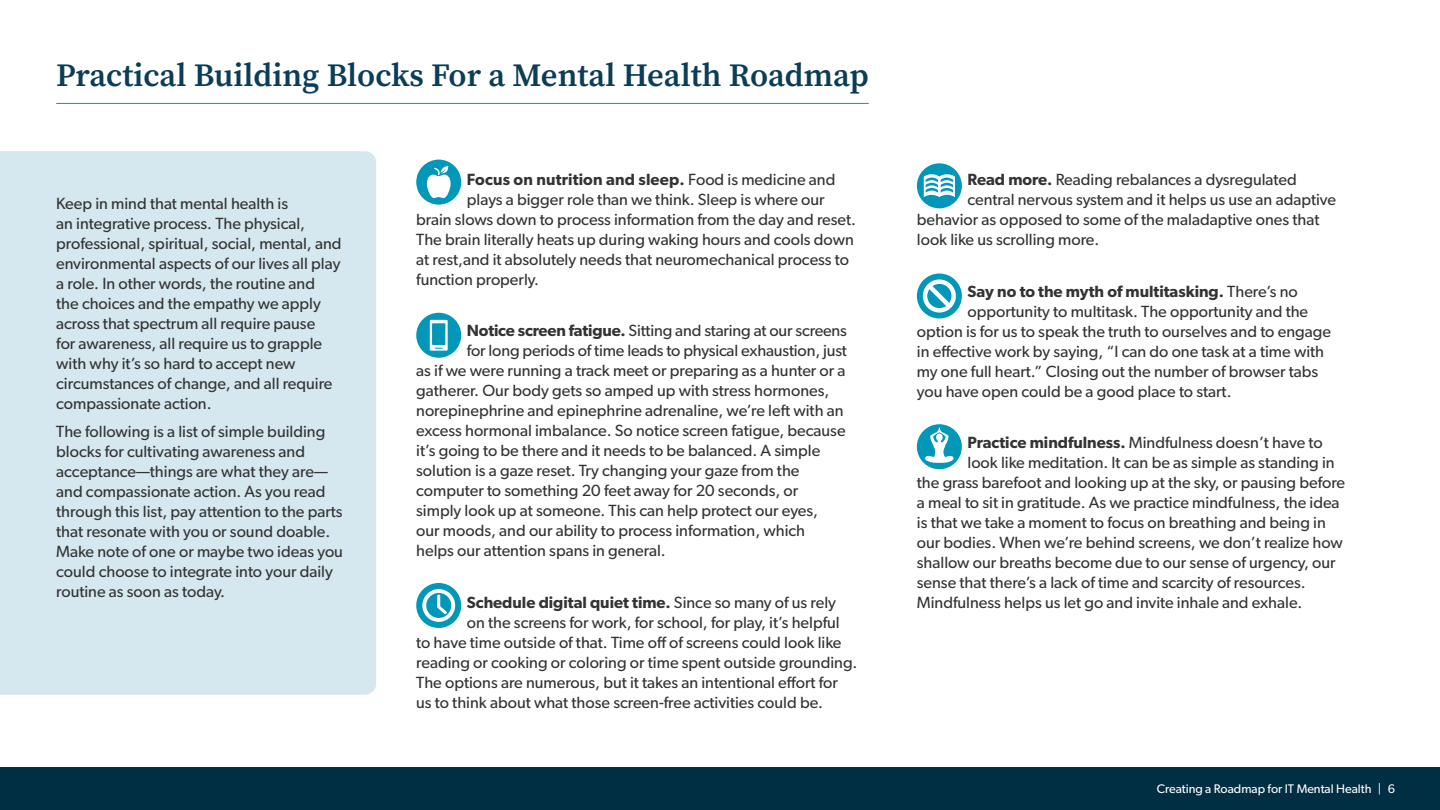
<style>
.page{position:relative;width:1440px;height:810px;background:#fff}
.page>*{position:absolute;margin:0;border:0;box-sizing:border-box;transform-origin:0 0}
.t1{font:600 32.5px "Source Serif Pro";color:#0b3e56}
.t2{font:16.25px/20px "Gibson";color:#333334}
.t3{font:600 16.25px "Gibson";color:#333334}
.t4{font:12.5px "Gibson";color:#fff}
.s1{font-weight:400}
.s2{font-weight:600}
</style>
<div class="page">
<div style="left:0;top:151px;width:376px;height:544px;background:#d5e7ef"></div>
<hr style="left:56px;top:103px;width:813px;height:1px;background:#0097b9">
<div style="left:416px;top:160px;width:45px;height:45px;background:#0097b9;border-radius:50%"></div>
<svg style="left:427px;top:166px;width:24px;height:32px"></svg>
<div style="left:416px;top:313px;width:45px;height:45px;background:#0097b9;border-radius:50%"></div>
<svg style="left:430px;top:320px;width:18px;height:31px"></svg>
<div style="left:416px;top:583px;width:45px;height:45px;background:#0097b9;border-radius:50%"></div>
<svg style="left:422px;top:589px;width:33px;height:33px"></svg>
<div style="left:917px;top:163px;width:45px;height:45px;background:#0097b9;border-radius:50%"></div>
<svg style="left:924px;top:174px;width:31px;height:23px"></svg>
<div style="left:917px;top:274px;width:45px;height:45px;background:#0097b9;border-radius:50%"></div>
<svg style="left:923px;top:279px;width:33px;height:34px"></svg>
<div style="left:917px;top:424px;width:45px;height:45px;background:#0097b9;border-radius:50%"></div>
<svg style="left:925px;top:427px;width:29px;height:36px"></svg>
<div style="left:0;top:768px;width:1440px;height:42px;background:#002e43"></div>
<h1 class="t1" style="left:56px;top:53px;width:814px">Practical Building Blocks For a Mental Health Roadmap</h1>
<p class="t2" style="left:56px;top:194px;width:287px">Keep in mind that mental health is<br>an integrative process. The physical, professional, spiritual, social, mental, and environmental aspects of our lives all play a role. In other words, the routine and the choices and the empathy we apply across that spectrum all require pause<br>for awareness, all require us to grapple with why it’s so hard to accept new circumstances of change, and all require compassionate action.</p>
<p class="t2" style="left:56px;top:421px;width:288px">The following is a list of simple building blocks for cultivating awareness and acceptance—things are what they are— and compassionate action. As you read through this list, pay attention to the parts that resonate with you or sound doable.<br>Make note of one or maybe two ideas you could choose to integrate into your daily routine as soon as today.</p>
<p class="t3" style="left:467px;top:169px;width:370px">Focus on nutrition and sleep. <span class="s1">Food is medicine and</span></p>
<p class="t2" style="left:467px;top:189px;width:359px">plays a bigger role than we think. Sleep is where our</p>
<p class="t2" style="left:416px;top:209px;width:441px">brain slows down to process information from the day and reset.</p>
<p class="t2" style="left:416px;top:229px;width:439px">The brain literally heats up during waking hours and cools down</p>
<p class="t2" style="left:416px;top:249px;width:434px">at rest,and it absolutely needs that neuromechanical process to</p>
<p class="t2" style="left:416px;top:269px;width:124px">function properly.</p>
<p class="t2" style="left:467px;top:320px;width:382px"><span class="s2">Notice screen fatigue.</span> Sitting and staring at our screens</p>
<p class="t2" style="left:467px;top:340px;width:382px">for long periods of time leads to physical exhaustion, just</p>
<p class="t2" style="left:416px;top:360px;width:431px">as if we were running a track meet or preparing as a hunter or a</p>
<p class="t2" style="left:416px;top:380px;width:415px">gatherer. Our body gets so amped up with stress hormones,</p>
<p class="t2" style="left:416px;top:400px;width:429px">norepinephrine and epinephrine adrenaline, we’re left with an</p>
<p class="t2" style="left:416px;top:420px;width:431px">excess hormonal imbalance. So notice screen fatigue, because</p>
<p class="t2" style="left:416px;top:440px;width:406px">it’s going to be there and it needs to be balanced. A simple</p>
<p class="t2" style="left:416px;top:460px;width:385px">solution is a gaze reset. Try changing your gaze from the</p>
<p class="t2" style="left:416px;top:480px;width:384px">computer to something 20 feet away for 20 seconds, or</p>
<p class="t2" style="left:416px;top:500px;width:403px">simply look up at someone. This can help protect our eyes,</p>
<p class="t2" style="left:416px;top:520px;width:390px">our moods, and our ability to process information, which</p>
<p class="t2" style="left:416px;top:540px;width:251px">helps our attention spans in general.</p>
<p class="t3" style="left:467px;top:593px;width:371px">Schedule digital quiet time. <span class="s1">Since so many of us rely</span></p>
<p class="t2" style="left:467px;top:612px;width:374px">on the screens for work, for school, for play, it’s helpful</p>
<p class="t2" style="left:416px;top:632px;width:427px">to have time outside of that. Time off of screens could look like</p>
<p class="t2" style="left:416px;top:652px;width:443px">reading or cooking or coloring or time spent outside grounding.</p>
<p class="t2" style="left:416px;top:672px;width:423px">The options are numerous, but it takes an intentional effort for</p>
<p class="t2" style="left:416px;top:692px;width:408px">us to think about what those screen-free activities could be.</p>
<p class="t2" style="left:968px;top:169px;width:331px"><span class="s2">Read more.</span> Reading rebalances a dysregulated</p>
<p class="t2" style="left:968px;top:189px;width:370px">central nervous system and it helps us use an adaptive</p>
<p class="t2" style="left:917px;top:209px;width:404px">behavior as opposed to some of the maladaptive ones that</p>
<p class="t2" style="left:917px;top:229px;width:184px">look like us scrolling more.</p>
<p class="t3" style="left:968px;top:281px;width:332px">Say no to the myth of multitasking. <span class="s1">There’s no</span></p>
<p class="t2" style="left:968px;top:301px;width:342px">opportunity to multitask. The opportunity and the</p>
<p class="t2" style="left:917px;top:321px;width:416px">option is for us to speak the truth to ourselves and to engage</p>
<p class="t2" style="left:917px;top:341px;width:409px">in effective work by saying, “I can do one task at a time with</p>
<p class="t2" style="left:917px;top:361px;width:403px">my one full heart.” Closing out the number of browser tabs</p>
<p class="t2" style="left:917px;top:381px;width:316px">you have open could be a good place to start.</p>
<p class="t2" style="left:968px;top:433px;width:357px"><span class="s2">Practice mindfulness.</span> Mindfulness doesn’t have to</p>
<p class="t2" style="left:968px;top:453px;width:369px">look like meditation. It can be as simple as standing in</p>
<p class="t2" style="left:917px;top:473px;width:430px">the grass barefoot and looking up at the sky, or pausing before</p>
<p class="t2" style="left:917px;top:493px;width:424px">a meal to sit in gratitude. As we practice mindfulness, the idea</p>
<p class="t2" style="left:917px;top:513px;width:411px">is that we take a moment to focus on breathing and being in</p>
<p class="t2" style="left:917px;top:533px;width:427px">our bodies. When we’re behind screens, we don’t realize how</p>
<p class="t2" style="left:917px;top:553px;width:420px">shallow our breaths become due to our sense of urgency, our</p>
<p class="t2" style="left:917px;top:573px;width:390px">sense that there’s a lack of time and scarcity of resources.</p>
<p class="t2" style="left:917px;top:593px;width:387px">Mindfulness helps us let go and invite inhale and exhale.</p>
<p class="t4" style="left:1157px;top:781px;width:240px">Creating a Roadmap for IT Mental Health | 6</p>
</div>
